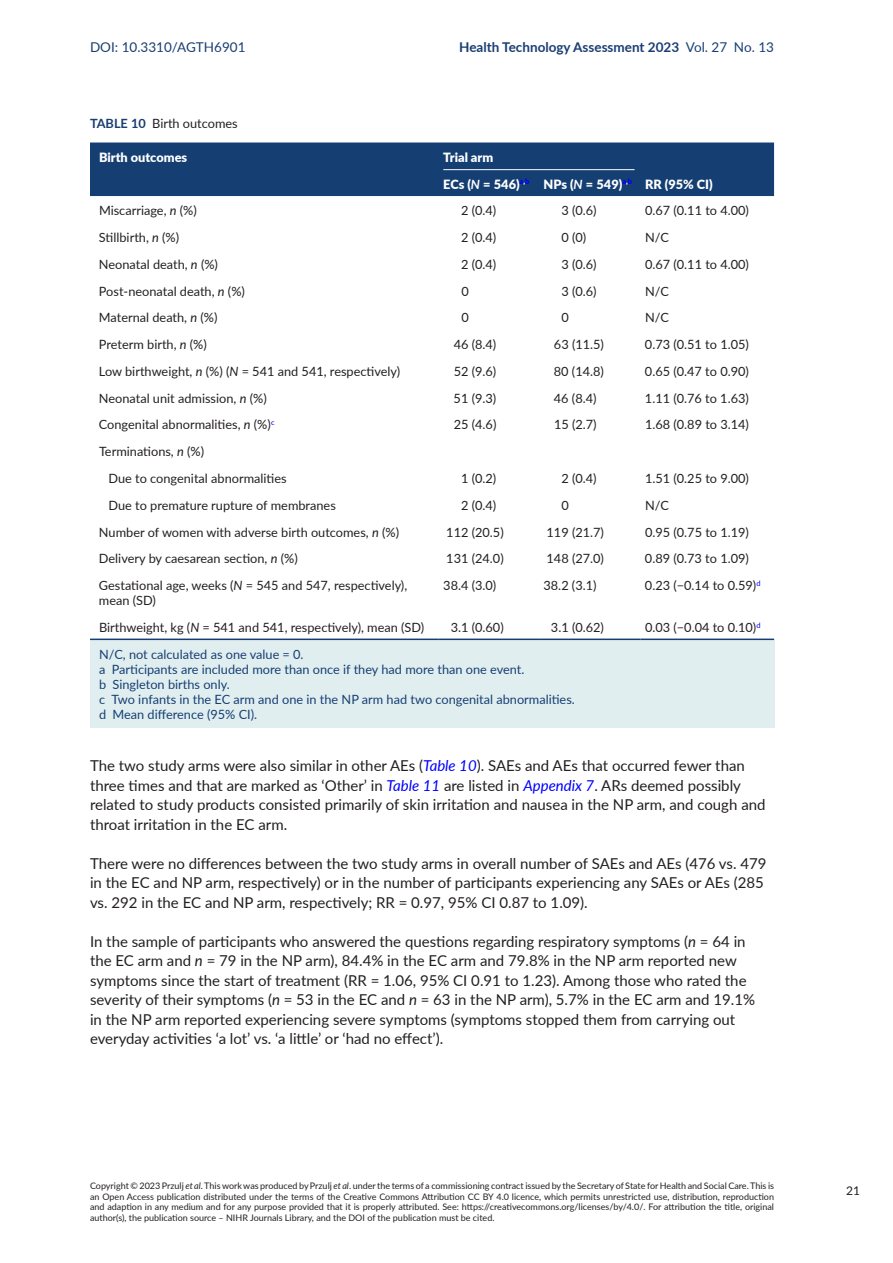
<style>
.page{position:relative;width:893px;height:1263px;background:#fff}
.page>*{position:absolute;margin:0;border:0;box-sizing:border-box;transform-origin:0 0}
.t1{font:15px/19.5px "Lato";color:#231f20}
.t2{font:700 13.5px "Lato";color:#193e72}
.t3{font:13.5px "Lato";color:#193e72}
.t4{font:12.75px/26.7px "Lato";color:#231f20}
.t5{font:12.75px/15px "Lato";color:#153f72}
.t6{font:900 12.75px/26.7px "Lato";color:#fff}
.t7{font:12px "Lato";color:#231f20}
.t8{font:9px/10.5px "Lato";color:#231f20;text-align:justify}
.s1{font-weight:400}
.s2{font-weight:700;color:#193e72}
.s3{font-weight:700;font-style:italic}
.s4{font-style:italic}
.s5{font-style:italic;color:#00f}
</style>
<div class="page">
<div style="left:90px;top:639px;width:684px;height:28px;background:#e1eef0"></div>
<div style="left:90px;top:653px;width:684px;height:29px;background:#e1eef0"></div>
<div style="left:90px;top:668px;width:684px;height:29px;background:#e1eef0"></div>
<div style="left:90px;top:683px;width:684px;height:29px;background:#e1eef0"></div>
<div style="left:90px;top:698px;width:684px;height:29px;background:#e1eef0"></div>
<div style="left:90px;top:142px;width:684px;height:54px;background:#153f72"></div>
<hr style="left:90px;top:638px;width:349px;height:2px;background:#153f72">
<hr style="left:439px;top:638px;width:100px;height:2px;background:#153f72">
<hr style="left:539px;top:638px;width:101px;height:2px;background:#153f72">
<hr style="left:640px;top:638px;width:134px;height:2px;background:#153f72">
<hr style="left:443px;top:169px;width:191px;height:1px;background:#fff">
<p class="t3" style="left:90px;top:37px;width:157px">DOI: 10.3310/AGTH6901</p>
<p class="t2" style="left:459px;top:37px;width:316px">Health Technology Assessment 2023 <span class="s1">Vol. 27 No. 13</span></p>
<p class="t4" style="left:90px;top:109px;width:149px"><span class="s2">TABLE 10</span> Birth outcomes</p>
<p class="t6" style="left:99px;top:143px;width:90px">Birth outcomes</p>
<p class="t6" style="left:443px;top:143px;width:271px">Trial arm<br>ECs (<span class="s3">N</span> = 546)<sup>a</sup><sup>,</sup><sup>b</sup> NPs (<span class="s3">N</span> = 549)<sup>a</sup><sup>,</sup><sup>b</sup> RR (95% CI)</p>
<p class="t4" style="left:99px;top:197px;width:99px">Miscarriage, <span class="s4">n</span> (%)</p>
<p class="t4" style="left:461px;top:197px;width:37px">2 (0.4)</p>
<p class="t4" style="left:561px;top:197px;width:37px">3 (0.6)</p>
<p class="t4" style="left:645px;top:197px;width:105px">0.67 (0.11 to 4.00)</p>
<p class="t4" style="left:99px;top:224px;width:82px">Stillbirth, <span class="s4">n</span> (%)</p>
<p class="t4" style="left:461px;top:224px;width:37px">2 (0.4)</p>
<p class="t4" style="left:561px;top:224px;width:26px">0 (0)</p>
<p class="t4" style="left:645px;top:224px;width:25px">N/C</p>
<p class="t4" style="left:99px;top:250px;width:121px">Neonatal death, <span class="s4">n</span> (%)</p>
<p class="t4" style="left:461px;top:250px;width:37px">2 (0.4)</p>
<p class="t4" style="left:561px;top:250px;width:37px">3 (0.6)</p>
<p class="t4" style="left:645px;top:250px;width:105px">0.67 (0.11 to 4.00)</p>
<p class="t4" style="left:99px;top:277px;width:148px">Post-neonatal death, <span class="s4">n</span> (%)</p>
<p class="t4" style="left:461px;top:277px;width:9px">0</p>
<p class="t4" style="left:561px;top:277px;width:37px">3 (0.6)</p>
<p class="t4" style="left:645px;top:277px;width:25px">N/C</p>
<p class="t4" style="left:99px;top:304px;width:120px">Maternal death, <span class="s4">n</span> (%)</p>
<p class="t4" style="left:461px;top:304px;width:9px">0</p>
<p class="t4" style="left:562px;top:304px;width:9px">0</p>
<p class="t4" style="left:645px;top:304px;width:25px">N/C</p>
<p class="t4" style="left:99px;top:331px;width:109px">Preterm birth, <span class="s4">n</span> (%)</p>
<p class="t4" style="left:454px;top:331px;width:44px">46 (8.4)</p>
<p class="t4" style="left:554px;top:331px;width:52px">63 (11.5)</p>
<p class="t4" style="left:645px;top:331px;width:105px">0.73 (0.51 to 1.05)</p>
<p class="t4" style="left:99px;top:357px;width:303px">Low birthweight, <span class="s4">n</span> (%) (<span class="s4">N</span> = 541 and 541, respectively)</p>
<p class="t4" style="left:454px;top:357px;width:44px">52 (9.6)</p>
<p class="t4" style="left:554px;top:357px;width:52px">80 (14.8)</p>
<p class="t4" style="left:645px;top:357px;width:105px">0.65 (0.47 to 0.90)</p>
<p class="t4" style="left:99px;top:384px;width:169px">Neonatal unit admission, <span class="s4">n</span> (%)</p>
<p class="t4" style="left:454px;top:384px;width:44px">51 (9.3)</p>
<p class="t4" style="left:554px;top:384px;width:44px">46 (8.4)</p>
<p class="t4" style="left:645px;top:384px;width:105px">1.11 (0.76 to 1.63)</p>
<p class="t4" style="left:99px;top:411px;width:177px">Congenital abnormalities, <span class="s4">n</span> (%)<sup>c</sup></p>
<p class="t4" style="left:454px;top:411px;width:44px">25 (4.6)</p>
<p class="t4" style="left:554px;top:411px;width:44px">15 (2.7)</p>
<p class="t4" style="left:645px;top:411px;width:105px">1.68 (0.89 to 3.14)</p>
<p class="t4" style="left:109px;top:438px;width:180px;text-indent:-10px">Terminations, <span class="s4">n</span> (%)<br>Due to congenital abnormalities</p>
<p class="t4" style="left:461px;top:464px;width:37px">1 (0.2)</p>
<p class="t4" style="left:561px;top:464px;width:37px">2 (0.4)</p>
<p class="t4" style="left:645px;top:464px;width:105px">1.51 (0.25 to 9.00)</p>
<p class="t4" style="left:109px;top:491px;width:229px">Due to premature rupture of membranes</p>
<p class="t4" style="left:461px;top:491px;width:37px">2 (0.4)</p>
<p class="t4" style="left:562px;top:491px;width:9px">0</p>
<p class="t4" style="left:645px;top:491px;width:25px">N/C</p>
<p class="t4" style="left:99px;top:518px;width:302px">Number of women with adverse birth outcomes, <span class="s4">n</span> (%)</p>
<p class="t4" style="left:446px;top:518px;width:59px">112 (20.5)</p>
<p class="t4" style="left:547px;top:518px;width:59px">119 (21.7)</p>
<p class="t4" style="left:645px;top:518px;width:105px">0.95 (0.75 to 1.19)</p>
<p class="t4" style="left:99px;top:545px;width:200px">Delivery by caesarean section, <span class="s4">n</span> (%)</p>
<p class="t4" style="left:446px;top:545px;width:59px">131 (24.0)</p>
<p class="t4" style="left:547px;top:545px;width:59px">148 (27.0)</p>
<p class="t4" style="left:645px;top:545px;width:105px">0.89 (0.73 to 1.09)</p>
<p class="t4" style="left:99px;top:577px;width:310px;line-height:15px">Gestational age, weeks (<span class="s4">N</span> = 545 and 547, respectively), mean (SD)</p>
<p class="t4" style="left:443px;top:571px;width:55px">38.4 (3.0)</p>
<p class="t4" style="left:543px;top:571px;width:55px">38.2 (3.1)</p>
<p class="t4" style="left:645px;top:571px;width:117px">0.23 (−0.14 to 0.59)<sup>d</sup></p>
<p class="t4" style="left:99px;top:613px;width:327px">Birthweight, kg (<span class="s4">N</span> = 541 and 541, respectively), mean (SD)</p>
<p class="t4" style="left:451px;top:613px;width:55px">3.1 (0.60)</p>
<p class="t4" style="left:551px;top:613px;width:55px">3.1 (0.62)</p>
<p class="t4" style="left:645px;top:613px;width:117px">0.03 (−0.04 to 0.10)<sup>d</sup></p>
<p class="t5" style="left:99px;top:646px;width:477px">N/C, not calculated as one value = 0.<br>a Participants are included more than once if they had more than one event.<br>b Singleton births only.<br>c Two infants in the EC arm and one in the NP arm had two congenital abnormalities. d Mean difference (95% CI).</p>
<p class="t1" style="left:90px;top:755px;width:677px">The two study arms were also similar in other AEs (<span class="s5">Table 10</span>). SAEs and AEs that occurred fewer than three times and that are marked as ‘Other’ in <span class="s5">Table 11</span> are listed in <span class="s5">Appendix 7</span>. ARs deemed possibly related to study products consisted primarily of skin irritation and nausea in the NP arm, and cough and throat irritation in the EC arm.</p>
<p class="t1" style="left:90px;top:853px;width:678px">There were no differences between the two study arms in overall number of SAEs and AEs (476 vs. 479 in the EC and NP arm, respectively) or in the number of participants experiencing any SAEs or AEs (285 vs. 292 in the EC and NP arm, respectively; RR = 0.97, 95% CI 0.87 to 1.09).</p>
<p class="t1" style="left:90px;top:931px;width:667px">In the sample of participants who answered the questions regarding respiratory symptoms (<span class="s4">n</span> = 64 in the EC arm and <span class="s4">n</span> = 79 in the NP arm), 84.4% in the EC arm and 79.8% in the NP arm reported new symptoms since the start of treatment (RR = 1.06, 95% CI 0.91 to 1.23). Among those who rated the severity of their symptoms (<span class="s4">n</span> = 53 in the EC and <span class="s4">n</span> = 63 in the NP arm), 5.7% in the EC arm and 19.1% in the NP arm reported experiencing severe symptoms (symptoms stopped them from carrying out everyday activities ‘a lot’ vs. ‘a little’ or ‘had no effect’).</p>
<p class="t8" style="left:90px;top:1180px;width:685px">Copyright © 2023 Przulj <span class="s4">et al</span>. This work was produced by Przulj <span class="s4">et al</span>. under the terms of a commissioning contract issued by the Secretary of State for Health and Social Care. This is an Open Access publication distributed under the terms of the Creative Commons Attribution CC BY 4.0 licence, which permits unrestricted use, distribution, reproduction and adaption in any medium and for any purpose provided that it is properly attributed. See: https://creativecommons.org/licenses/by/4.0/. For attribution the title, original author(s), the publication source – NIHR Journals Library, and the DOI of the publication must be cited.</p>
<p class="t7" style="left:846px;top:1182px;width:15px">21</p>
</div>
